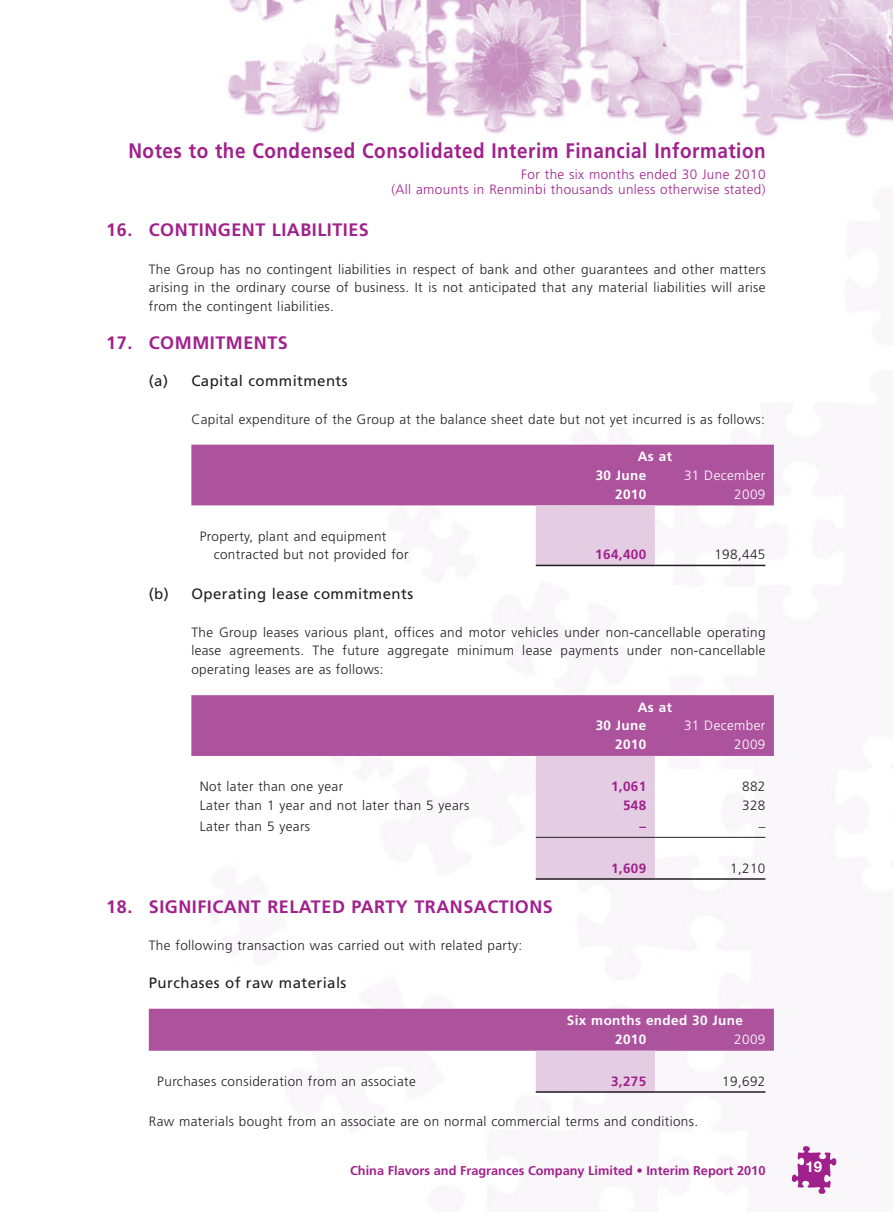
<style>
.page{position:relative;width:893px;height:1212px;background:#fff}
.page>*{position:absolute;margin:0;border:0;box-sizing:border-box;transform-origin:0 0}
.t1{font:700 21px "Frutiger LT Std";letter-spacing:.03em;color:#a0218c;scale:.9 1}
.t2{font:700 18px "Frutiger LT Std";letter-spacing:.03em;color:#a0218c}
.t3{font:15px "Frutiger LT Std";letter-spacing:.03em;color:#231f20}
.t4{font:700 15px "Helvetica Neue LT Std";color:#fff}
.t5{font:300 13.5px/18.8px "Frutiger LT Std";letter-spacing:.03em;color:#231f20;text-align:justify}
.t6{font:300 13.5px/15.8px "Frutiger LT Std";letter-spacing:.03em;color:#a0218c;text-align:right}
.t7{font:700 13.5px/18.8px "Frutiger LT Std";letter-spacing:.03em;color:#fff}
.t8{font:300 13.5px "Frutiger LT Std";letter-spacing:.03em;color:#fff}
.t9{font:700 13.5px "Frutiger LT Std";letter-spacing:.03em;color:#a0218c}
.t10{font:700 12.75px "Frutiger LT Std";color:#a0218c}
.s1{font-weight:300}
</style>
<div class="page">
<img style="left:148px;top:0;width:745px;height:1212px">
<svg style="left:791px;top:1146px;width:46px;height:48px"></svg>
<svg style="left:191px;top:445px;width:583px;height:121px"></svg>
<hr style="left:536px;top:565px;width:119px;height:1px;background:#231f20">
<hr style="left:655px;top:565px;width:110px;height:1px;background:#231f20">
<svg style="left:191px;top:695px;width:583px;height:185px"></svg>
<hr style="left:536px;top:837px;width:119px;height:1px;background:#231f20">
<hr style="left:655px;top:837px;width:110px;height:1px;background:#231f20">
<hr style="left:536px;top:878px;width:119px;height:2px;background:#231f20">
<hr style="left:655px;top:878px;width:110px;height:2px;background:#231f20">
<svg style="left:149px;top:1009px;width:625px;height:84px"></svg>
<hr style="left:536px;top:1091px;width:119px;height:2px;background:#231f20">
<hr style="left:655px;top:1091px;width:110px;height:2px;background:#231f20">
<h1 class="t1" style="left:128px;top:138px;width:710px">Notes to the Condensed Consolidated Interim Financial Information</h1>
<p class="t6" style="left:391px;top:166px;width:376px">For the six months ended 30 June 2010<br>(All amounts in Renminbi thousands unless otherwise stated)</p>
<h2 class="t2" style="left:106px;top:219px;width:264px">16. CONTINGENT LIABILITIES</h2>
<p class="t5" style="left:149px;top:260px;width:618px">The Group has no contingent liabilities in respect of bank and other guarantees and other matters arising in the ordinary course of business. It is not anticipated that any material liabilities will arise from the contingent liabilities.</p>
<h2 class="t2" style="left:106px;top:332px;width:183px">17. COMMITMENTS</h2>
<p class="t3" style="left:149px;top:372px;width:200px">(a) Capital commitments</p>
<p class="t5" style="left:191px;top:410px;width:575px">Capital expenditure of the Group at the balance sheet date but not yet incurred is as follows:</p>
<p class="t7" style="left:596px;top:447px;width:78px;text-indent:42px">As at<br>30 June</p>
<p class="t8" style="left:684px;top:467px;width:83px">31 December</p>
<p class="t5" style="left:214px;top:527px;width:196px;text-indent:-14px">Property, plant and equipment contracted but not provided for</p>
<p class="t7" style="left:615px;top:485px;width:33px">2010</p>
<p class="t8" style="left:734px;top:486px;width:33px">2009</p>
<p class="t9" style="left:595px;top:547px;width:53px">164,400</p>
<p class="t5" style="left:714px;top:545px;width:53px">198,445</p>
<p class="t3" style="left:149px;top:585px;width:266px">(b) Operating lease commitments</p>
<p class="t5" style="left:191px;top:623px;width:576px">The Group leases various plant, offices and motor vehicles under non-cancellable operating lease agreements. The future aggregate minimum lease payments under non-cancellable operating leases are as follows:</p>
<p class="t7" style="left:596px;top:698px;width:78px;text-indent:42px">As at<br>30 June</p>
<p class="t8" style="left:684px;top:718px;width:83px">31 December</p>
<p class="t7" style="left:615px;top:735px;width:33px">2010</p>
<p class="t8" style="left:734px;top:737px;width:33px">2009</p>
<p class="t5" style="left:200px;top:777px;width:145px">Not later than one year</p>
<p class="t9" style="left:611px;top:778px;width:37px">1,061</p>
<p class="t5" style="left:742px;top:777px;width:25px">882</p>
<p class="t5" style="left:200px;top:796px;width:271px">Later than 1 year and not later than 5 years</p>
<p class="t9" style="left:623px;top:797px;width:25px">548</p>
<p class="t5" style="left:742px;top:796px;width:25px">328</p>
<p class="t5" style="left:200px;top:817px;width:112px">Later than 5 years</p>
<p class="t9" style="left:640px;top:818px;width:8px">–</p>
<p class="t5" style="left:759px;top:817px;width:8px">–</p>
<p class="t9" style="left:611px;top:860px;width:37px">1,609</p>
<p class="t5" style="left:730px;top:859px;width:37px">1,210</p>
<h2 class="t2" style="left:106px;top:896px;width:448px">18. SIGNIFICANT RELATED PARTY TRANSACTIONS</h2>
<p class="t5" style="left:149px;top:936px;width:375px">The following transaction was carried out with related party:</p>
<p class="t3" style="left:149px;top:973px;width:199px">Purchases of raw materials</p>
<p class="t7" style="left:615px;top:1011px;width:129px;text-indent:-48px">Six months ended 30 June<br>2010</p>
<p class="t8" style="left:734px;top:1031px;width:33px">2009</p>
<p class="t5" style="left:157px;top:1072px;width:260px">Purchases consideration from an associate</p>
<p class="t9" style="left:611px;top:1073px;width:37px">3,275</p>
<p class="t5" style="left:722px;top:1072px;width:45px">19,692</p>
<p class="t5" style="left:149px;top:1112px;width:551px">Raw materials bought from an associate are on normal commercial terms and conditions.</p>
<p class="t10" style="left:350px;top:1162px;width:417px">China Flavors and Fragrances Company Limited <span class="s1">•</span> Interim Report 2010</p>
<p class="t4" style="left:806px;top:1158px;width:18px">19</p>
</div>
